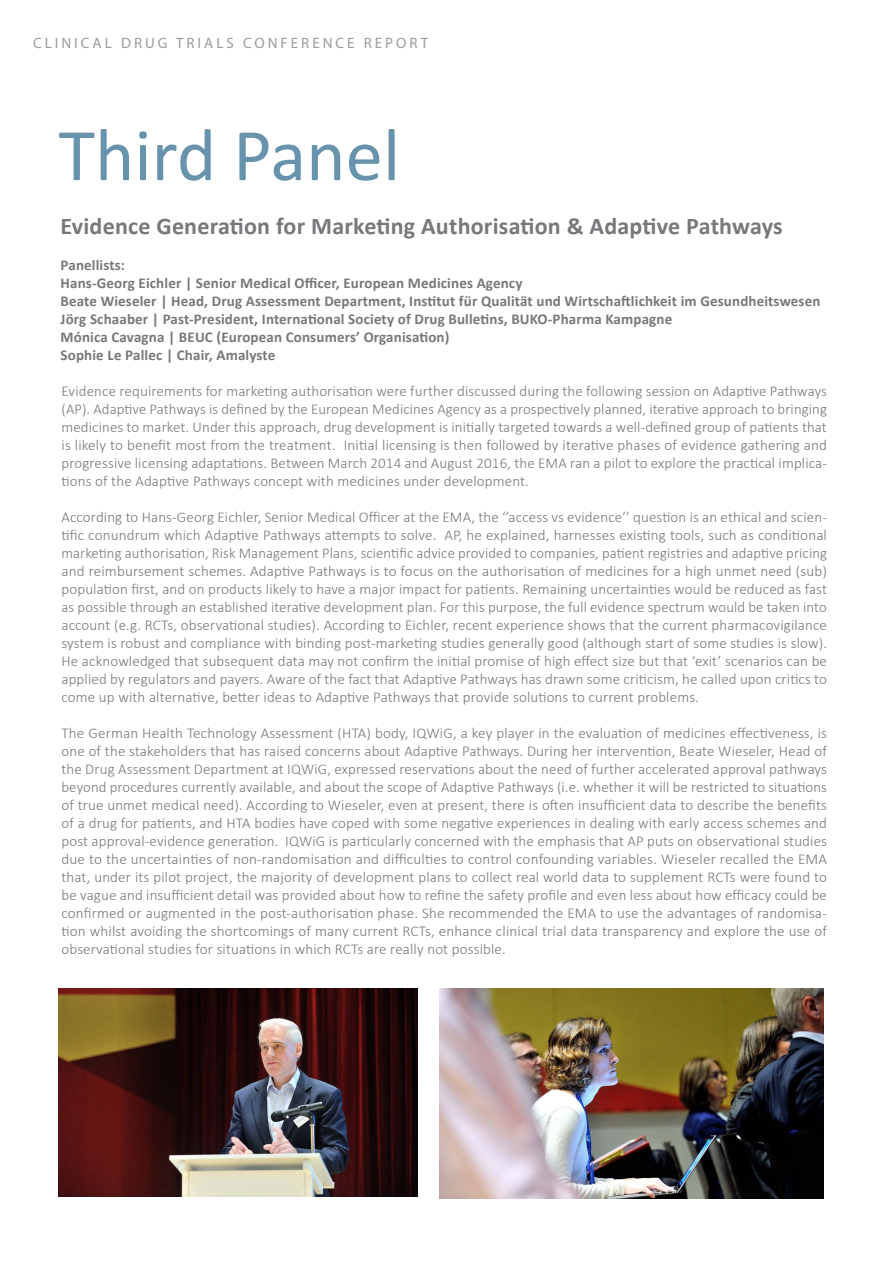
<style>
.page{position:relative;width:893px;height:1263px;background:#fff}
.page>*{position:absolute;margin:0;border:0;box-sizing:border-box;transform-origin:0 0}
.Master_heading{font:75px "Calibri";color:#6793ac}
.t1{font:700 24px "Calibri";letter-spacing:.01em;color:#76787b}
.t2{font:300 15px/18px "Calibri";letter-spacing:.01em;color:#76787b;text-align:justify}
.t3{font:700 15px "Calibri";letter-spacing:.01em;color:#76787b}
.t4{font:15px "Myriad Pro";letter-spacing:.2em;color:#9a9c9e}
</style>
<div class="page">
<img style="left:58px;top:989px;width:360px;height:207px">
<img style="left:440px;top:989px;width:384px;height:209px">
<p class="t4" style="left:33px;top:34px;width:397px">CLINICAL DRUG TRIALS CONFERENCE REPORT</p>
<p class="Master_heading" style="left:58px;top:108px;width:343px">Third Panel</p>
<p class="t1" style="left:61px;top:211px;width:724px">Evidence Generation for Marketing Authorisation &amp; Adaptive Pathways</p>
<p class="t3" style="left:61px;top:255px;width:66px">Panellists:</p>
<p class="t3" style="left:61px;top:273px;width:463px">Hans-Georg Eichler | Senior Medical Officer, European Medicines Agency</p>
<p class="t3" style="left:61px;top:291px;width:761px">Beate Wieseler | Head, Drug Assessment Department, Institut für Qualität und Wirtschaftlichkeit im Gesundheitswesen</p>
<p class="t3" style="left:61px;top:309px;width:613px">Jörg Schaaber | Past-President, International Society of Drug Bulletins, BUKO-Pharma Kampagne</p>
<p class="t3" style="left:61px;top:327px;width:390px">Mónica Cavagna | BEUC (European Consumers’ Organisation)</p>
<p class="t3" style="left:61px;top:345px;width:216px">Sophie Le Pallec | Chair, Amalyste</p>
<p class="t2" style="left:61px;top:381px;width:767px">Evidence requirements for marketing authorisation were further discussed during the following session on Adaptive Pathways (AP). Adaptive Pathways is defined by the European Medicines Agency as a prospectively planned, iterative approach to bringing medicines to market. Under this approach, drug development is initially targeted towards a well-defined group of patients that is likely to benefit most from the treatment. Initial licensing is then followed by iterative phases of evidence gathering and progressive licensing adaptations. Between March 2014 and August 2016, the EMA ran a pilot to explore the practical implica&shy;tions of the Adaptive Pathways concept with medicines under development.</p>
<p class="t2" style="left:61px;top:507px;width:767px">According to Hans-Georg Eichler, Senior Medical Officer at the EMA, the ‘’access vs evidence’’ question is an ethical and scien&shy;tific conundrum which Adaptive Pathways attempts to solve. AP, he explained, harnesses existing tools, such as conditional marketing authorisation, Risk Management Plans, scientific advice provided to companies, patient registries and adaptive pricing and reimbursement schemes. Adaptive Pathways is to focus on the authorisation of medicines for a high unmet need (sub) population first, and on products likely to have a major impact for patients. Remaining uncertainties would be reduced as fast as possible through an established iterative development plan. For this purpose, the full evidence spectrum would be taken into account (e.g. RCTs, observational studies). According to Eichler, recent experience shows that the current pharmacovigilance system is robust and compliance with binding post-marketing studies generally good (although start of some studies is slow).<br>He acknowledged that subsequent data may not confirm the initial promise of high effect size but that ‘exit’ scenarios can be applied by regulators and payers. Aware of the fact that Adaptive Pathways has drawn some criticism, he called upon critics to come up with alternative, better ideas to Adaptive Pathways that provide solutions to current problems.</p>
<p class="t2" style="left:61px;top:723px;width:767px">The German Health Technology Assessment (HTA) body, IQWiG, a key player in the evaluation of medicines effectiveness, is one of the stakeholders that has raised concerns about Adaptive Pathways. During her intervention, Beate Wieseler, Head of the Drug Assessment Department at IQWiG, expressed reservations about the need of further accelerated approval pathways beyond procedures currently available, and about the scope of Adaptive Pathways (i.e. whether it will be restricted to situations of true unmet medical need). According to Wieseler, even at present, there is often insufficient data to describe the benefits of a drug for patients, and HTA bodies have coped with some negative experiences in dealing with early access schemes and post approval-evidence generation. IQWiG is particularly concerned with the emphasis that AP puts on observational studies due to the uncertainties of non-randomisation and difficulties to control confounding variables. Wieseler recalled the EMA that, under its pilot project, the majority of development plans to collect real world data to supplement RCTs were found to be vague and insufficient detail was provided about how to refine the safety profile and even less about how efficacy could be confirmed or augmented in the post-authorisation phase. She recommended the EMA to use the advantages of randomisa&shy;tion whilst avoiding the shortcomings of many current RCTs, enhance clinical trial data transparency and explore the use of observational studies for situations in which RCTs are really not possible.</p>
</div>
